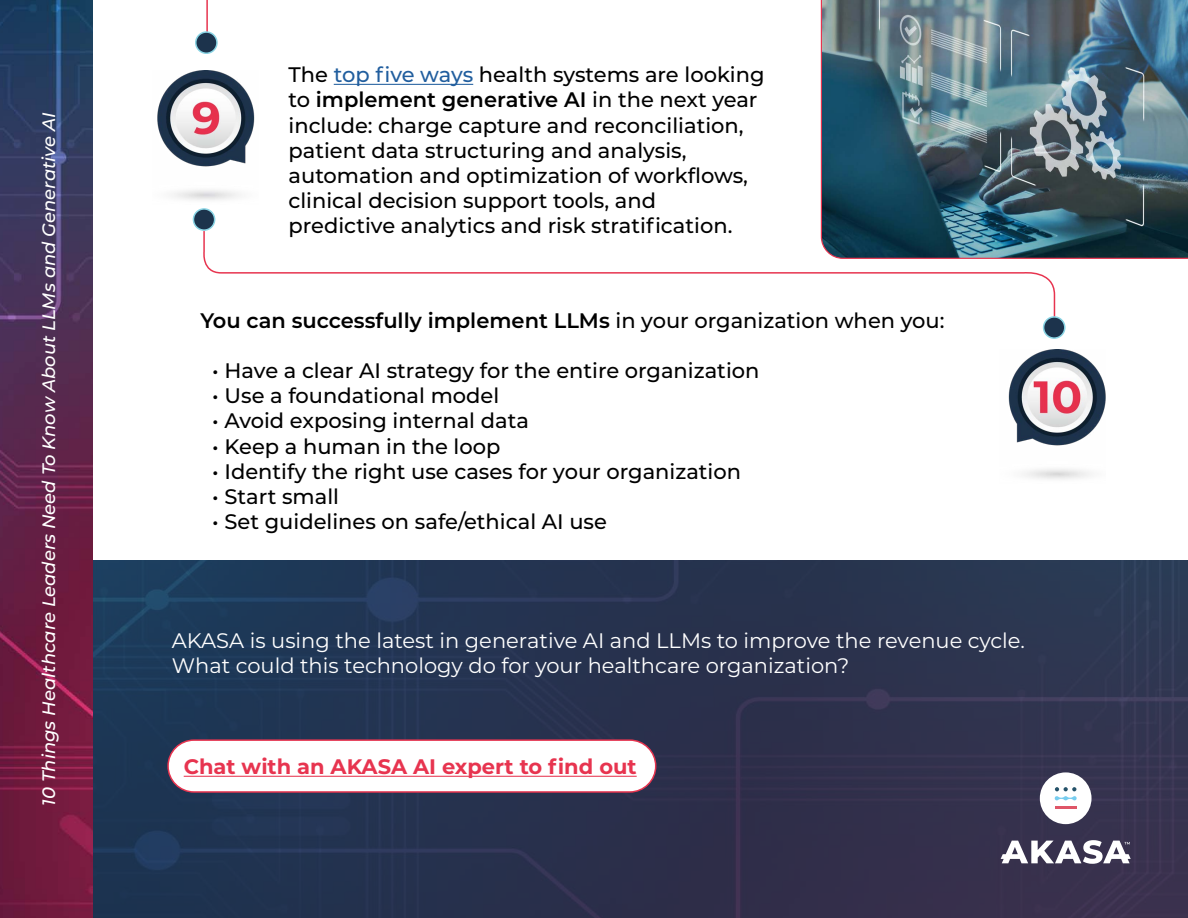
<style>
.page{position:relative;width:1188px;height:918px;background:#fff}
.page>*{position:absolute;margin:0;border:0;box-sizing:border-box;transform-origin:0 0}
.t1{font:500 21px/25.2px "Montserrat";color:#000}
.t2{font:21px/25.2px "Montserrat";color:#fff}
.t3{font:600 21px "Montserrat";color:#000}
.t4{font:700 21px "Montserrat";color:#e7344f}
.t5{font:italic 500 18px "Montserrat";color:#fff}
.s1{color:#215e9e}
.s2{font-weight:600}
.s3{font-weight:500}
</style>
<div class="page">
<img style="left:0;top:0;width:93px;height:918px">
<hr style="left:334px;top:84px;width:139px;height:1px;background:#215e9e">
<img style="left:157px;top:70px;width:98px;height:130px">
<svg style="left:203px;top:230px;width:853px;height:91px"></svg>
<div style="left:193px;top:209px;width:22px;height:21px;background:#1c334c;border-radius:50%"></div>
<div style="left:193px;top:208px;width:22px;height:23px;border:2px solid #89d4e4;border-radius:50%"></div>
<hr style="left:206px;top:0;width:2px;height:53px;background:#e7344f">
<div style="left:196px;top:32px;width:21px;height:21px;background:#1c334c;border-radius:50%"></div>
<div style="left:195px;top:31px;width:23px;height:23px;border:2px solid #89d4e4;border-radius:50%"></div>
<img style="left:1008px;top:349px;width:98px;height:130px">
<div style="left:1044px;top:317px;width:21px;height:21px;background:#1c334c;border-radius:50%"></div>
<div style="left:1043px;top:316px;width:23px;height:23px;border:2px solid #89d4e4;border-radius:50%"></div>
<img style="left:94px;top:561px;width:1094px;height:357px">
<div style="left:168px;top:740px;width:488px;height:52px;background:#fff;border-radius:26px"></div>
<div style="left:167px;top:739px;width:489px;height:54px;border:2px solid #e7344f;border-radius:26px"></div>
<hr style="left:184px;top:776px;width:453px;height:1px;background:#e7344f">
<div style="left:1040px;top:772px;width:52px;height:52px;background:#fff;border-radius:50%"></div>
<svg style="left:1054px;top:787px;width:23px;height:13px"></svg>
<hr style="left:1055px;top:806px;width:21px;height:3px;background:#df5668">
<svg style="left:978px;top:828px;width:156px;height:36px"></svg>
<img style="left:821px;top:0;width:367px;height:259px">
<p class="t5" style="left:36px;top:806px;width:695px;rotate:-90deg">10 Things Healthcare Leaders Need To Know About LLMs and Generative AI</p>
<p class="t1" style="left:289px;top:61px;width:477px">The <span class="s1">top five ways</span> health systems are looking to <span class="s2">implement generative AI</span> in the next year include: charge capture and reconciliation, patient data structuring and analysis, automation and optimization of workflows, clinical decision support tools, and predictive analytics and risk stratification.</p>
<p class="t3" style="left:200px;top:305px;width:746px">You can successfully implement LLMs <span class="s3">in your organization when you:</span></p>
<p class="t1" style="left:212px;top:357px;width:549px">• Have a clear AI strategy for the entire organization</p>
<p class="t1" style="left:212px;top:382px;width:289px">• Use a foundational model</p>
<p class="t1" style="left:212px;top:407px;width:318px">• Avoid exposing internal data</p>
<p class="t1" style="left:212px;top:433px;width:290px">• Keep a human in the loop</p>
<p class="t1" style="left:212px;top:458px;width:530px">• Identify the right use cases for your organization</p>
<p class="t1" style="left:212px;top:483px;width:128px">• Start small</p>
<p class="t1" style="left:212px;top:508px;width:396px">• Set guidelines on safe/ethical AI use</p>
<p class="t2" style="left:172px;top:627px;width:855px">AKASA is using the latest in generative AI and LLMs to improve the revenue cycle.<br>What could this technology do for your healthcare organization?</p>
<p class="t4" style="left:184px;top:752px;width:454px">Chat with an AKASA AI expert to find out</p>
</div>
